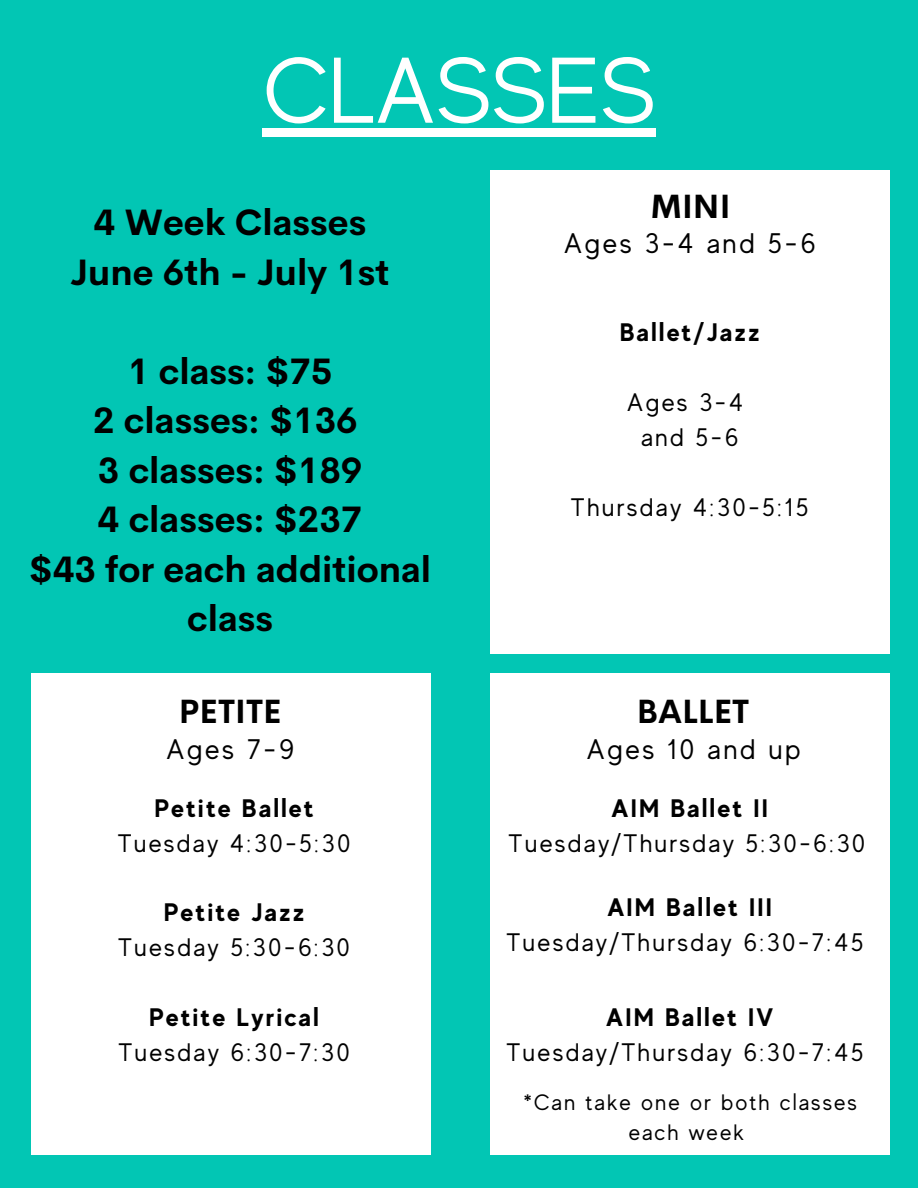
<style>
.page{position:relative;width:918px;height:1188px;background:#02c6b4}
.page>*{position:absolute;margin:0;border:0;box-sizing:border-box;transform-origin:0 0}
.t1{font:93px "MADE Evolve Sans";color:#fff}
.t2{font:700 36px/49.5px "Cerebri Sans";color:#000;text-align:center}
.t3{font:700 33px "Cerebri Sans";color:#000}
.t4{font:28.35px "MADE Evolve Sans";letter-spacing:.09em;color:#000}
.t5{font:25.35px "MADE Evolve Sans";letter-spacing:.09em;color:#000}
.t6{font:700 25.35px "MADE Evolve Sans";letter-spacing:.09em;color:#000}
.t7{font:22.35px/30.3px "MADE Evolve Sans";letter-spacing:.09em;color:#000;text-align:center}
</style>
<div class="page">
<div style="left:262px;top:128px;width:394px;height:9px;background:#fff"></div>
<div style="left:490px;top:170px;width:400px;height:484px;background:#fff"></div>
<div style="left:31px;top:673px;width:399px;height:481px;background:#fff"></div>
<div style="left:490px;top:673px;width:400px;height:481px;background:#fff"></div>
<p class="t1" style="left:262px;top:39px;width:395px">CLASSES</p>
<p class="t2" style="left:94px;top:198px;width:274px">4 Week Classes</p>
<p class="t2" style="left:71px;top:247px;width:321px">June 6th - July 1st</p>
<p class="t2" style="left:128px;top:346px;width:206px">1 class: $75</p>
<p class="t2" style="left:93px;top:396px;width:266px">2 classes: $136</p>
<p class="t2" style="left:98px;top:445px;width:266px">3 classes: $189</p>
<p class="t2" style="left:98px;top:495px;width:266px">4 classes: $237</p>
<p class="t2" style="left:29px;top:544px;width:404px">$43 for each additional class</p>
<p class="t3" style="left:650px;top:185px;width:82px">MINI</p>
<p class="t4" style="left:564px;top:228px;width:253px">Ages 3-4 and 5-6</p>
<p class="t6" style="left:620px;top:318px;width:142px">Ballet/Jazz</p>
<p class="t5" style="left:627px;top:388px;width:118px">Ages 3-4</p>
<p class="t5" style="left:641px;top:423px;width:99px">and 5-6</p>
<p class="t5" style="left:571px;top:493px;width:239px">Thursday 4:30-5:15</p>
<p class="t3" style="left:179px;top:690px;width:104px">PETITE</p>
<p class="t3" style="left:637px;top:690px;width:114px">BALLET</p>
<p class="t4" style="left:166px;top:733px;width:130px">Ages 7-9</p>
<p class="t4" style="left:586px;top:733px;width:216px">Ages 10 and up</p>
<p class="t6" style="left:154px;top:793px;width:161px">Petite Ballet</p>
<p class="t5" style="left:118px;top:829px;width:234px">Tuesday 4:30-5:30</p>
<p class="t6" style="left:612px;top:793px;width:158px">AIM Ballet II</p>
<p class="t5" style="left:509px;top:829px;width:358px">Tuesday/Thursday 5:30-6:30</p>
<p class="t6" style="left:164px;top:898px;width:142px">Petite Jazz</p>
<p class="t5" style="left:118px;top:933px;width:233px">Tuesday 5:30-6:30</p>
<p class="t6" style="left:149px;top:1002px;width:172px">Petite Lyrical</p>
<p class="t5" style="left:118px;top:1038px;width:233px">Tuesday 6:30-7:30</p>
<p class="t6" style="left:607px;top:893px;width:166px">AIM Ballet III</p>
<p class="t5" style="left:507px;top:928px;width:359px">Tuesday/Thursday 6:30-7:45</p>
<p class="t6" style="left:606px;top:1002px;width:168px">AIM Ballet IV</p>
<p class="t5" style="left:507px;top:1038px;width:359px">Tuesday/Thursday 6:30-7:45</p>
<p class="t7" style="left:524px;top:1087px;width:335px">*Can take one or both classes each week</p>
</div>
